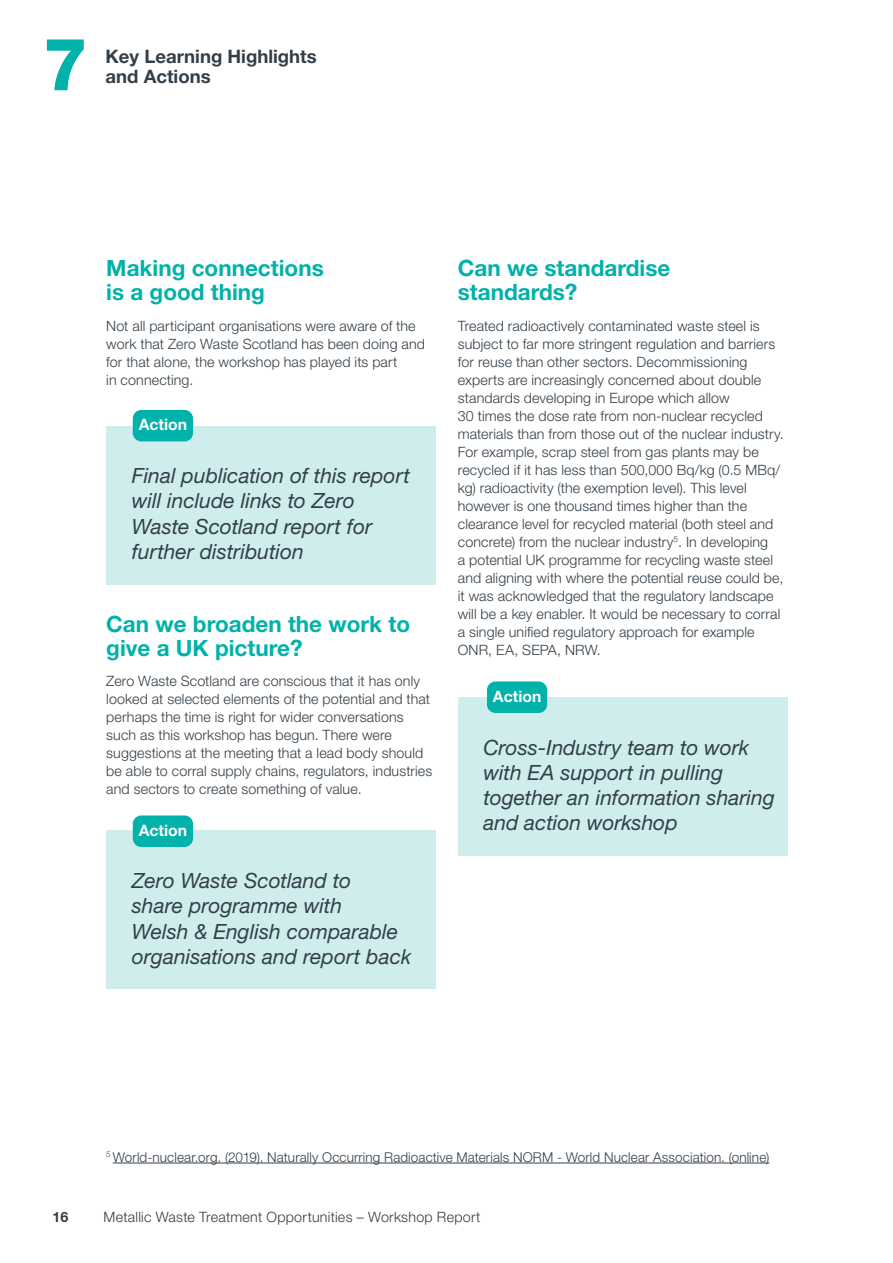
<style>
.page{position:relative;width:893px;height:1263px;background:#fff}
.page>*{position:absolute;margin:0;border:0;box-sizing:border-box;transform-origin:0 0}
.t1{font:800 72.75px "Helvetica Neue LT Std";color:#00b2a9}
._03_Sub-head{font:700 22.5px/24px "Helvetica Neue LT Std";color:#00b2a9}
._05_Pull_out{font:italic 21px/25.2px "Helvetica Neue LT Std";color:#333f48}
.t2{font:700 18.6px/19.8px "Helvetica Neue LT Std";color:#333f48}
._03_Sub-head-2{font:700 15.75px "Helvetica Neue LT Std";color:#fff}
._04_Body_copy{font:300 14.25px/18px "Helvetica Neue LT Std";letter-spacing:.01em;color:#333f48}
.t3{font:700 14.25px "Helvetica Neue LT Std";color:#333f48}
.Hyperlinlk{font:300 13.5px "Helvetica Neue LT Std";letter-spacing:.01em;color:#333f48}
.Hyperlinlk-2{font:300 7.8px "Helvetica Neue LT Std";color:#333f48}
</style>
<div class="page">
<div style="left:106px;top:426px;width:330px;height:158px;background:#ceedec"></div>
<div style="left:133px;top:410px;width:60px;height:31px;background:#00b2a9;border-radius:9px"></div>
<div style="left:106px;top:830px;width:330px;height:159px;background:#ceedec"></div>
<div style="left:133px;top:815px;width:60px;height:32px;background:#00b2a9;border-radius:9px"></div>
<hr style="left:113px;top:1163px;width:656px;height:1px;background:#333f48">
<div style="left:458px;top:697px;width:329px;height:159px;background:#ceedec"></div>
<div style="left:487px;top:681px;width:60px;height:32px;background:#00b2a9;border-radius:9px"></div>
<h1 class="t1" style="left:43px;top:21px;width:47px">7</h1>
<h3 class="t2" style="left:106px;top:46px;width:213px">Key Learning Highlights and Actions</h3>
<h2 class="_03_Sub-head" style="left:106px;top:256px;width:219px">Making connections is a good thing</h2>
<p class="_04_Body_copy" style="left:106px;top:317px;width:320px">Not all participant organisations were aware of the work that Zero Waste Scotland has been doing and for that alone, the workshop has played its part<br>in connecting.</p>
<h2 class="_03_Sub-head-2" style="left:139px;top:415px;width:50px">Action</h2>
<p class="_05_Pull_out" style="left:132px;top:463px;width:280px">Final publication of this report will include links to Zero<br>Waste Scotland report for further distribution</p>
<h2 class="_03_Sub-head" style="left:106px;top:611px;width:305px">Can we broaden the work to give a UK picture?</h2>
<p class="_04_Body_copy" style="left:106px;top:672px;width:328px">Zero Waste Scotland are conscious that it has only looked at selected elements of the potential and that perhaps the time is right for wider conversations such as this workshop has begun. There were suggestions at the meeting that a lead body should be able to corral supply chains, regulators, industries and sectors to create something of value.</p>
<h2 class="_03_Sub-head-2" style="left:139px;top:821px;width:50px">Action</h2>
<p class="_05_Pull_out" style="left:132px;top:868px;width:281px">Zero Waste Scotland to<br>share programme with<br>Welsh &amp; English comparable organisations and report back</p>
<h2 class="_03_Sub-head" style="left:458px;top:256px;width:214px">Can we standardise standards?</h2>
<p class="_04_Body_copy" style="left:458px;top:317px;width:327px">Treated radioactively contaminated waste steel is subject to far more stringent regulation and barriers for reuse than other sectors. Decommissioning experts are increasingly concerned about double standards developing in Europe which allow<br>30 times the dose rate from non-nuclear recycled materials than from those out of the nuclear industry.<br>For example, scrap steel from gas plants may be recycled if it has less than 500,000 Bq/kg (0.5 MBq/ kg) radioactivity (the exemption level). This level however is one thousand times higher than the clearance level for recycled material (both steel and concrete) from the nuclear industry<sup>5</sup>. In developing<br>a potential UK programme for recycling waste steel and aligning with where the potential reuse could be, it was acknowledged that the regulatory landscape will be a key enabler. It would be necessary to corral a single unified regulatory approach for example ONR, EA, SEPA, NRW.</p>
<h2 class="_03_Sub-head-2" style="left:493px;top:687px;width:50px">Action</h2>
<p class="_05_Pull_out" style="left:483px;top:734px;width:293px">Cross-Industry team to work with EA support in pulling together an information sharing and action workshop</p>
<p class="Hyperlinlk-2" style="left:106px;top:1149px;width:6px">5</p>
<p class="Hyperlinlk" style="left:113px;top:1148px;width:658px">World-nuclear.org. (2019). Naturally Occurring Radioactive Materials NORM - World Nuclear Association. (online)</p>
<p class="t3" style="left:53px;top:1208px;width:17px">16</p>
<p class="_04_Body_copy" style="left:104px;top:1208px;width:378px">Metallic Waste Treatment Opportunities – Workshop Report</p>
</div>
